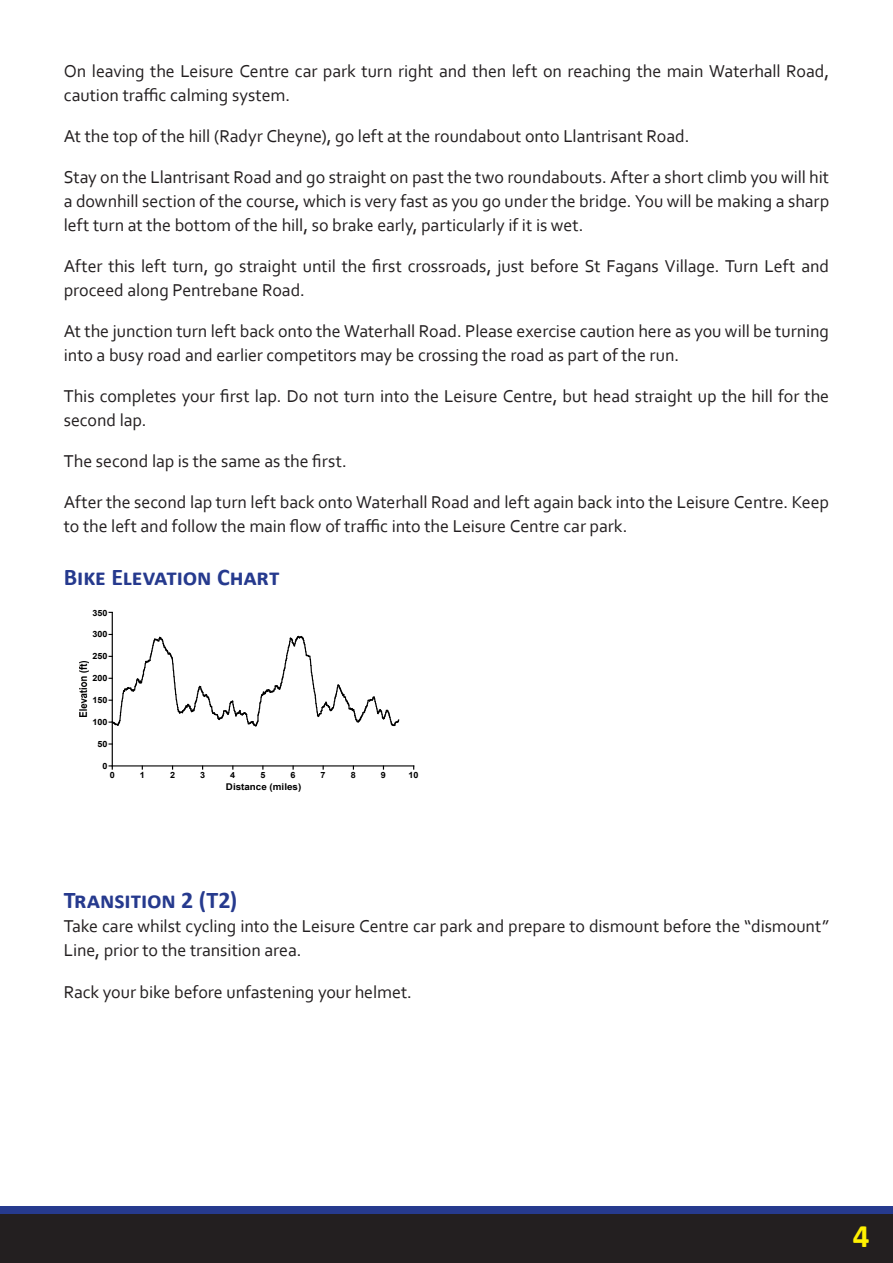
<style>
.page{position:relative;width:893px;height:1263px;background:#fff}
.page>*{position:absolute;margin:0;border:0;box-sizing:border-box;transform-origin:0 0}
.t1{font:700 33px "Calibri";color:#fff101}
.t2{font:700 24px "Calibri";color:#263a8e}
.Paragraph{font:18px/24px "Corbel";letter-spacing:-.005em;color:#231f20}
.t3{font:700 9.3px "Arial";color:#000;scale:1.06 1}
.t4{font:700 8.55px "Arial";color:#000;scale:1.06 1}
</style>
<div class="page">
<div style="left:0;top:1212px;width:893px;height:51px;background:#231f20"></div>
<div style="left:0;top:1206px;width:893px;height:8px;background:#263a8e"></div>
<hr style="left:112px;top:765px;width:302px;height:1px;background:#000">
<hr style="left:112px;top:612px;width:1px;height:154px;background:#000">
<svg style="left:109px;top:634px;width:290px;height:93px"></svg>
<img style="left:79px;top:661px;width:10px;height:55px">
<p class="Paragraph" style="left:64px;top:59px;width:767px">On leaving the Leisure Centre car park turn right and then left on reaching the main Waterhall Road, caution traffic calming system.</p>
<p class="Paragraph" style="left:64px;top:124px;width:627px">At the top of the hill (Radyr Cheyne), go left at the roundabout onto Llantrisant Road.</p>
<p class="Paragraph" style="left:64px;top:165px;width:767px;text-align:justify">Stay on the Llantrisant Road and go straight on past the two roundabouts. After a short climb you will hit a downhill section of the course, which is very fast as you go under the bridge. You will be making a sharp left turn at the bottom of the hill, so brake early, particularly if it is wet.</p>
<p class="Paragraph" style="left:64px;top:254px;width:767px">After this left turn, go straight until the first crossroads, just before St Fagans Village. Turn Left and proceed along Pentrebane Road.</p>
<p class="Paragraph" style="left:64px;top:319px;width:767px">At the junction turn left back onto the Waterhall Road. Please exercise caution here as you will be turning into a busy road and earlier competitors may be crossing the road as part of the run.</p>
<p class="Paragraph" style="left:64px;top:384px;width:767px">This completes your first lap. Do not turn into the Leisure Centre, but head straight up the hill for the second lap.</p>
<p class="Paragraph" style="left:64px;top:449px;width:284px">The second lap is the same as the first.</p>
<p class="Paragraph" style="left:64px;top:490px;width:767px">After the second lap turn left back onto Waterhall Road and left again back into the Leisure Centre. Keep to the left and follow the main flow of traffic into the Leisure Centre car park.</p>
<p class="t2" style="left:64px;top:561px;width:217px">Bike Elevation Chart</p>
<p class="t4" style="left:92px;top:607px;width:16px">350</p>
<p class="t4" style="left:92px;top:629px;width:16px">300</p>
<p class="t4" style="left:92px;top:651px;width:16px">250</p>
<p class="t4" style="left:92px;top:672px;width:16px">200</p>
<p class="t4" style="left:92px;top:694px;width:16px">150</p>
<p class="t4" style="left:92px;top:716px;width:16px">100</p>
<p class="t4" style="left:98px;top:738px;width:11px">50</p>
<p class="t4" style="left:103px;top:760px;width:6px">0</p>
<p class="t4" style="left:110px;top:769px;width:6px">0</p>
<p class="t4" style="left:140px;top:769px;width:6px">1</p>
<p class="t4" style="left:170px;top:769px;width:6px">2</p>
<p class="t4" style="left:200px;top:769px;width:6px">3</p>
<p class="t4" style="left:230px;top:769px;width:6px">4</p>
<p class="t4" style="left:260px;top:769px;width:6px">5</p>
<p class="t4" style="left:291px;top:769px;width:6px">6</p>
<p class="t4" style="left:321px;top:769px;width:6px">7</p>
<p class="t4" style="left:351px;top:769px;width:6px">8</p>
<p class="t4" style="left:381px;top:769px;width:6px">9</p>
<p class="t4" style="left:409px;top:769px;width:11px">10</p>
<p class="t3" style="left:226px;top:781px;width:73px">Distance (miles)</p>
<p class="t2" style="left:64px;top:885px;width:175px">Transition 2 (T2)</p>
<p class="Paragraph" style="left:64px;top:914px;width:767px">Take care whilst cycling into the Leisure Centre car park and prepare to dismount before the “dismount”<br>Line, prior to the transition area.</p>
<p class="Paragraph" style="left:64px;top:979px;width:350px">Rack your bike before unfastening your helmet.</p>
<h1 class="t1" style="left:853px;top:1215px;width:18px">4</h1>
</div>
